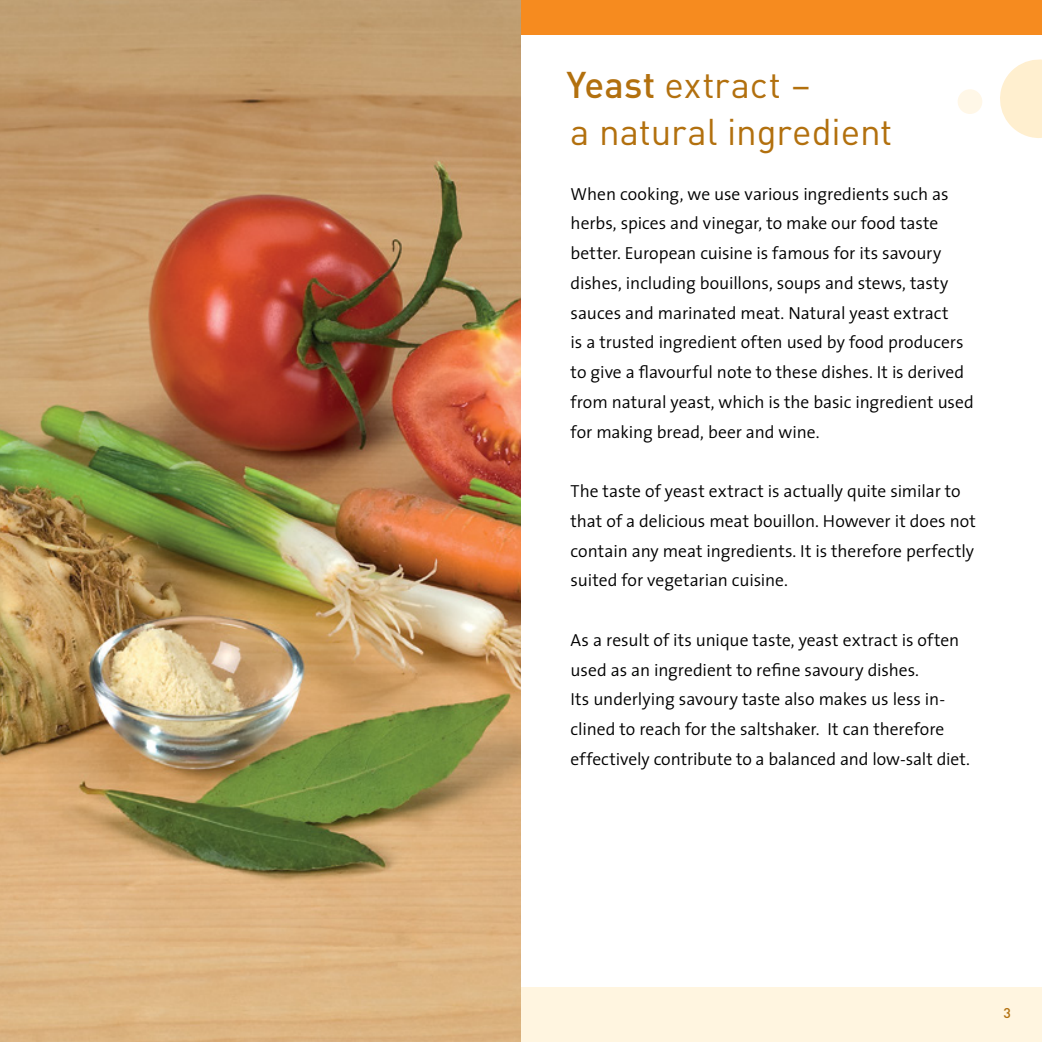
<style>
.page{position:relative;width:1042px;height:1042px;background:#fff}
.page>*{position:absolute;margin:0;border:0;box-sizing:border-box;transform-origin:0 0}
.t1{font:36.75px/47.2px "DIN Pro";letter-spacing:-.005em;color:#b2700e}
.t2{font:300 17.5px/29.8px "The Sans";letter-spacing:-.005em;color:#000}
.t3{font:500 14px "DIN Pro";color:#b2700e}
.s1{font-weight:500}
</style>
<div class="page">
<div style="left:521px;top:0;width:521px;height:35px;background:#f68b1f"></div>
<div style="left:521px;top:987px;width:521px;height:55px;background:#fff5e0"></div>
<svg style="left:1000px;top:59px;width:42px;height:79px"></svg>
<div style="left:957px;top:89px;width:25px;height:25px;background:#fff7e7;border-radius:50%"></div>
<img style="left:0;top:0;width:521px;height:1042px">
<h1 class="t1" style="left:566px;top:58px;width:327px"><span class="s1">Yeast</span> extract –<br>a natural ingredient</h1>
<p class="t2" style="left:570px;top:178px;width:405px">When cooking, we use various ingredients such as herbs, spices and vinegar, to make our food taste better. European cuisine is famous for its savoury dishes, including bouillons, soups and stews, tasty sauces and marinated meat. Natural yeast extract<br>is a trusted ingredient often used by food producers to give a flavourful note to these dishes. It is derived from natural yeast, which is the basic ingredient used for making bread, beer and wine.</p>
<p class="t2" style="left:570px;top:476px;width:407px">The taste of yeast extract is actually quite similar to that of a delicious meat bouillon. However it does not contain any meat ingredients. It is therefore perfectly suited for vegetarian cuisine.</p>
<p class="t2" style="left:570px;top:624px;width:401px">As a result of its unique taste, yeast extract is often used as an ingredient to refine savoury dishes.<br>Its underlying savoury taste also makes us less in&shy;clined to reach for the saltshaker. It can therefore effectively contribute to a balanced and low-salt diet.</p>
<p class="t3" style="left:1003px;top:1002px;width:9px">3</p>
</div>
